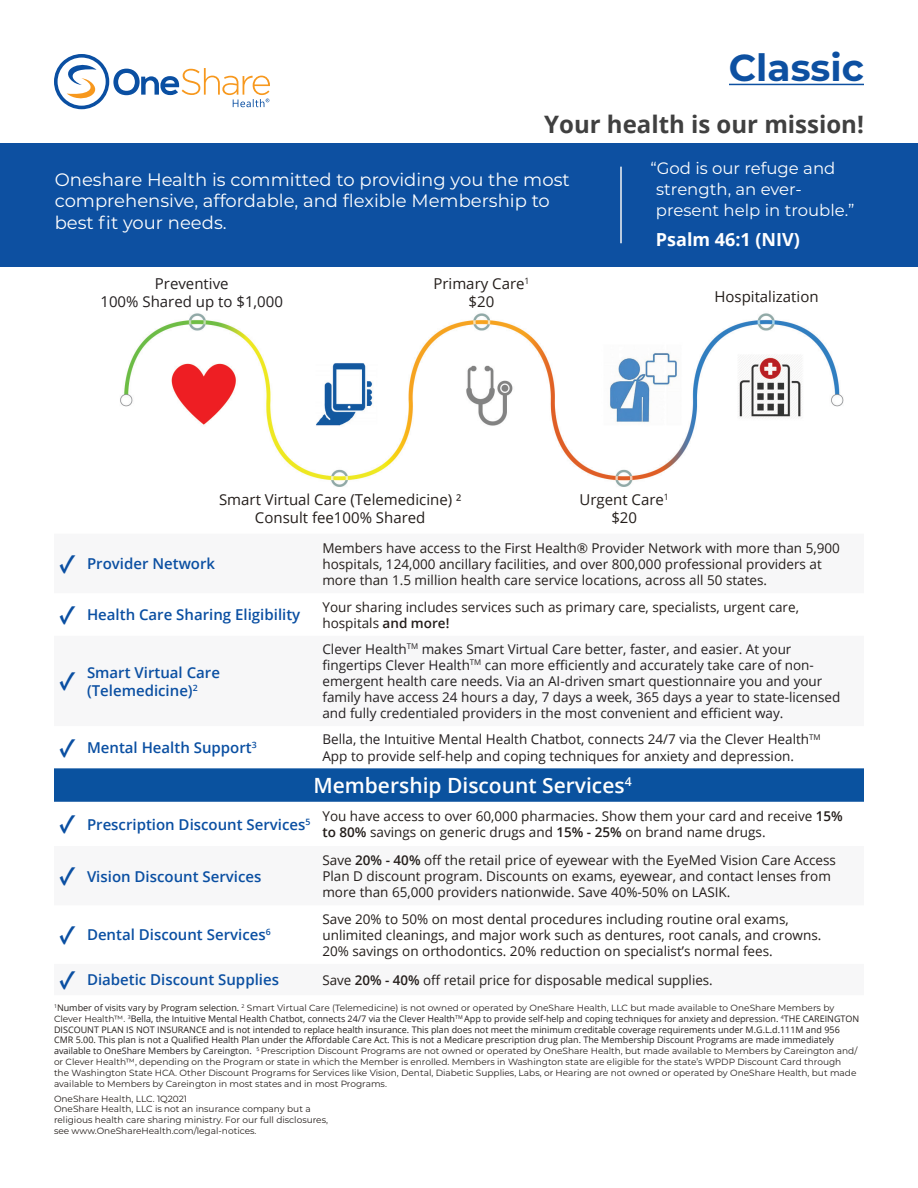
<style>
.page{position:relative;width:918px;height:1188px;background:#fff}
.page>*{position:absolute;margin:0;border:0;box-sizing:border-box;transform-origin:0 0}
.t1{font:700 37.5px "Montserrat";color:#0d50a1}
.t2{font:700 24px "Open Sans";color:#404040}
.t3{font:700 22.5px "Acumin Pro";color:#0a4fa2}
.t4{font:600 21px "Open Sans";color:#fff}
.t5{font:18px/21.6px "Montserrat";color:#fff}
.t6{font:700 18px "Open Sans";color:#fff}
.t7{font:16.5px/21px "Montserrat";color:#fff}
.t8{font:600 15px/18px "Open Sans";color:#0a4fa2}
.t9{font:15px "Open Sans";color:#241e1b}
.t10{font:15px "Open Sans";color:#231f20}
.t11{font:13.5px/16.2px "Open Sans";color:#241e1b}
.t12{font:13.5px/16.2px "Open Sans";color:#231f20}
.t13{font:9px/10.8px "Montserrat";color:#241e1b}
.s1{font-weight:600}
.s2{font-family:"Open Sans"}
.s3{font-family:"Open Sans";color:#231f20}
</style>
<div class="page">
<svg style="left:54px;top:54px;width:216px;height:55px"></svg>
<hr style="left:729px;top:84px;width:135px;height:1px;background:#0d50a1">
<div style="left:0;top:143px;width:918px;height:124px;background:#0d50a1"></div>
<hr style="left:620px;top:167px;width:2px;height:76px;background:#f3f4f4">
<img style="left:120px;top:313px;width:724px;height:174px">
<div style="left:54px;top:768px;width:810px;height:34px;background:#0a529f"></div>
<h1 class="t1" style="left:729px;top:41px;width:137px">Classic</h1>
<p class="t2" style="left:544px;top:107px;width:321px">Your health is our mission!</p>
<p class="t5" style="left:55px;top:168px;width:517px">Oneshare Health is committed to providing you the most comprehensive, affordable, and flexible Membership to best fit your needs.</p>
<p class="t7" style="left:656px;top:157px;width:200px;text-indent:-5px">“God is our refuge and strength, an ever&shy;present help in trouble.”</p>
<p class="t6" style="left:656px;top:227px;width:146px">Psalm 46:1 (NIV)</p>
<p class="t10" style="left:155px;top:273px;width:75px">Preventive</p>
<p class="t10" style="left:100px;top:291px;width:184px">100% Shared up to $1,000</p>
<p class="t9" style="left:433px;top:273px;width:98px">Primary Care<sup>1</sup></p>
<p class="t9" style="left:469px;top:291px;width:27px">$20</p>
<p class="t9" style="left:714px;top:286px;width:106px">Hospitalization</p>
<p class="t9" style="left:219px;top:489px;width:244px">Smart Virtual Care (Telemedicine) ²</p>
<p class="t9" style="left:255px;top:507px;width:172px">Consult fee100% Shared</p>
<p class="t9" style="left:580px;top:489px;width:91px">Urgent Care<sup>1</sup></p>
<p class="t9" style="left:611px;top:507px;width:27px">$20</p>
<p class="t3" style="left:60px;top:548px;width:17px">✓</p>
<p class="t8" style="left:87px;top:555px;width:130px">Provider Network</p>
<p class="t11" style="left:322px;top:539px;width:519px">Members have access to the First Health® Provider Network with more than 5,900 hospitals, 124,000 ancillary facilities, and over 800,000 professional providers at more than 1.5 million health care service locations, across all 50 states.</p>
<p class="t3" style="left:60px;top:599px;width:17px">✓</p>
<p class="t8" style="left:87px;top:605px;width:215px">Health Care Sharing Eligibility</p>
<p class="t11" style="left:322px;top:598px;width:478px">Your sharing includes services such as primary care, specialists, urgent care, hospitals <span class="s1">and more!</span></p>
<p class="t3" style="left:60px;top:665px;width:17px">✓</p>
<p class="t8" style="left:87px;top:663px;width:135px">Smart Virtual Care (Telemedicine)<sup>2</sup></p>
<p class="t12" style="left:322px;top:640px;width:520px">Clever Health<sup>TM</sup> makes Smart Virtual Care better, faster, and easier. At your fingertips Clever Health<sup>TM</sup> can more efficiently and accurately take care of non&shy;emergent health care needs. Via an AI-driven smart questionnaire you and your family have access 24 hours a day, 7 days a week, 365 days a year to state-licensed and fully credentialed providers in the most convenient and efficient way.</p>
<p class="t3" style="left:60px;top:732px;width:17px">✓</p>
<p class="t8" style="left:87px;top:738px;width:171px">Mental Health Support<sup>3</sup></p>
<p class="t12" style="left:322px;top:731px;width:500px">Bella, the Intuitive Mental Health Chatbot, connects 24/7 via the Clever Health<sup>TM<br></sup>App to provide self-help and coping techniques for anxiety and depression.</p>
<p class="t4" style="left:313px;top:771px;width:320px">Membership Discount Services<sup>4</sup></p>
<p class="t3" style="left:60px;top:809px;width:17px">✓</p>
<p class="t8" style="left:87px;top:815px;width:225px">Prescription Discount Services<sup>5</sup></p>
<p class="t11" style="left:322px;top:808px;width:522px">You have access to over 60,000 pharmacies. Show them your card and receive <span class="s1">15% to 80%</span> savings on generic drugs and <span class="s1">15% - 25%</span> on brand name drugs.</p>
<p class="t3" style="left:60px;top:860px;width:17px">✓</p>
<p class="t8" style="left:87px;top:867px;width:176px">Vision Discount Services</p>
<p class="t11" style="left:322px;top:851px;width:515px">Save <span class="s1">20% - 40%</span> off the retail price of eyewear with the EyeMed Vision Care Access<br>Plan D discount program. Discounts on exams, eyewear, and contact lenses from more than 65,000 providers nationwide. Save 40%-50% on LASIK.</p>
<p class="t3" style="left:60px;top:919px;width:17px">✓</p>
<p class="t8" style="left:87px;top:926px;width:185px">Dental Discount Services<sup>6</sup></p>
<p class="t11" style="left:322px;top:910px;width:500px">Save 20% to 50% on most dental procedures including routine oral exams, unlimited cleanings, and major work such as dentures, root canals, and crowns.</p>
<p class="t11" style="left:322px;top:943px;width:452px">20% savings on orthodontics. 20% reduction on specialist’s normal fees.</p>
<p class="t3" style="left:60px;top:964px;width:17px">✓</p>
<p class="t8" style="left:87px;top:970px;width:194px">Diabetic Discount Supplies</p>
<p class="t11" style="left:322px;top:971px;width:392px">Save <span class="s1">20% - 40%</span> off retail price for disposable medical supplies.</p>
<p class="t13" style="left:54px;top:1002px;width:807px"><sup>1</sup><span class="s2">Number of visits vary by Program selection.</span> <sup>2</sup> Smart Virtual Care (Telemedicine) is not owned or operated by OneShare Health, LLC but made available to OneShare Members by Clever Health™. <sup>3</sup><span class="s3">Bella, the Intuitive Mental Health Chatbot, connects 24/7 via the Clever Health</span><sup>TM</sup> <span class="s3">App to provide self-help and coping techniques for anxiety and depression.</span> <sup>4</sup><span class="s2">THE CAREINGTON DISCOUNT PLAN IS NOT INSURANCE and is not intended to replace health insurance. This plan does not meet the minimum creditable coverage requirements under M.G.L.d.111M and 956<br>CMR 5.00. This plan is not a Qualified Health Plan under the Affordable Care Act. This is not a Medicare prescription drug plan.</span> <span class="s3">The Membership Discount Programs are made immediately available to OneShare Members by Careington.</span> <sup>5</sup> Prescription Discount Programs are not owned or operated by OneShare Health, but made available to Members by Careington and/ or Clever Health™, depending on the Program or state in which the Member is enrolled. Members in Washington state are eligible for the state’s WPDP Discount Card through<br>the Washington State HCA. Other Discount Programs for Services like Vision, Dental, Diabetic Supplies, Labs, or Hearing are not owned or operated by OneShare Health, but made available to Members by Careington in most states and in most Programs.</p>
<p class="t13" style="left:54px;top:1093px;width:276px">OneShare Health, LLC. 1Q2021<br>OneShare Health, LLC is not an insurance company but a religious health care sharing ministry. For our full disclosures, see www.OneShareHealth.com/legal-notices.</p>
</div>
